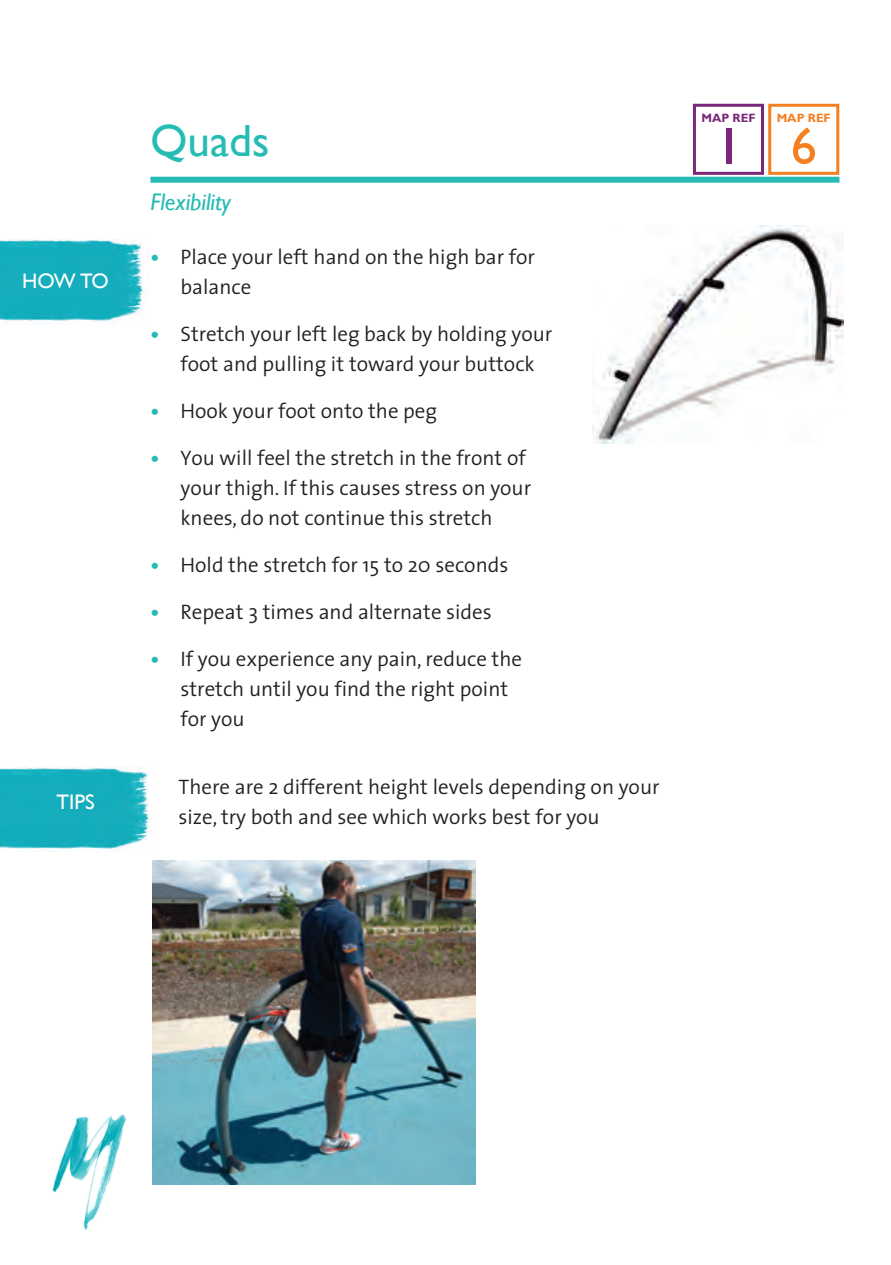
<style>
.page{position:relative;width:891px;height:1265px;background:#fff}
.page>*{position:absolute;margin:0;border:0;box-sizing:border-box;transform-origin:0 0}
.t1{font:52.2px "Gill Sans";color:#7b287b}
.t2{font:52.2px "Gill Sans";color:#f58021}
.t3{font:45px "Gill Sans";color:#25bcb5}
.t4{font:italic 24px "Gill Sans";color:#25bcb5}
.t5{font:300 21px/30px "The Sans";color:#231f20}
.t6{font:21px "Gill Sans";color:#fff}
.t7{font:700 12px "Gill Sans";color:#7b287b}
.t8{font:700 12px "Gill Sans";color:#f58021}
.s1{font-weight:700;color:#25bcb5}
</style>
<div class="page">
<img style="left:53px;top:1114px;width:73px;height:115px">
<img style="left:0;top:239px;width:144px;height:85px">
<div style="left:150px;top:177px;width:689px;height:6px;background:#25bcb5"></div>
<img style="left:593px;top:226px;width:250px;height:217px">
<img style="left:0;top:766px;width:150px;height:84px">
<img style="left:152px;top:860px;width:323px;height:323px">
<div style="left:693px;top:104px;width:71px;height:71px;border:3px solid #7b287b"></div>
<div style="left:768px;top:104px;width:71px;height:71px;border:3px solid #f58021"></div>
<p class="t6" style="left:22px;top:268px;width:88px">HOW TO</p>
<p class="t6" style="left:56px;top:790px;width:40px">TIPS</p>
<h2 class="t3" style="left:150px;top:114px;width:121px">Quads</h2>
<p class="t4" style="left:150px;top:188px;width:82px">Flexibility</p>
<p class="t5" style="left:180px;top:241px;width:356px;text-indent:-30px"><span class="s1">•</span> Place your left hand on the high bar for balance</p>
<p class="t5" style="left:150px;top:318px;width:403px;text-align:center"><span class="s1">•</span> Stretch your left leg back by holding your foot and pulling it toward your buttock</p>
<p class="t5" style="left:150px;top:395px;width:288px"><span class="s1">•</span> Hook your foot onto the peg</p>
<p class="t5" style="left:180px;top:442px;width:352px;text-indent:-30px"><span class="s1">•</span> You will feel the stretch in the front of your thigh. If this causes stress on your knees, do not continue this stretch</p>
<p class="t5" style="left:150px;top:549px;width:359px"><span class="s1">•</span> Hold the stretch for 15 to 20 seconds</p>
<p class="t5" style="left:150px;top:596px;width:343px"><span class="s1">•</span> Repeat 3 times and alternate sides</p>
<p class="t5" style="left:180px;top:643px;width:343px;text-indent:-30px"><span class="s1">•</span> If you experience any pain, reduce the stretch until you find the right point for you</p>
<p class="t5" style="left:178px;top:770px;width:482px">There are 2 different height levels depending on your size, try both and see which works best for you</p>
<p class="t7" style="left:701px;top:110px;width:56px">MAP REF</p>
<h1 class="t1" style="left:715px;top:116px;width:28px">1</h1>
<p class="t8" style="left:776px;top:110px;width:56px">MAP REF</p>
<h1 class="t2" style="left:790px;top:116px;width:28px">6</h1>
</div>
